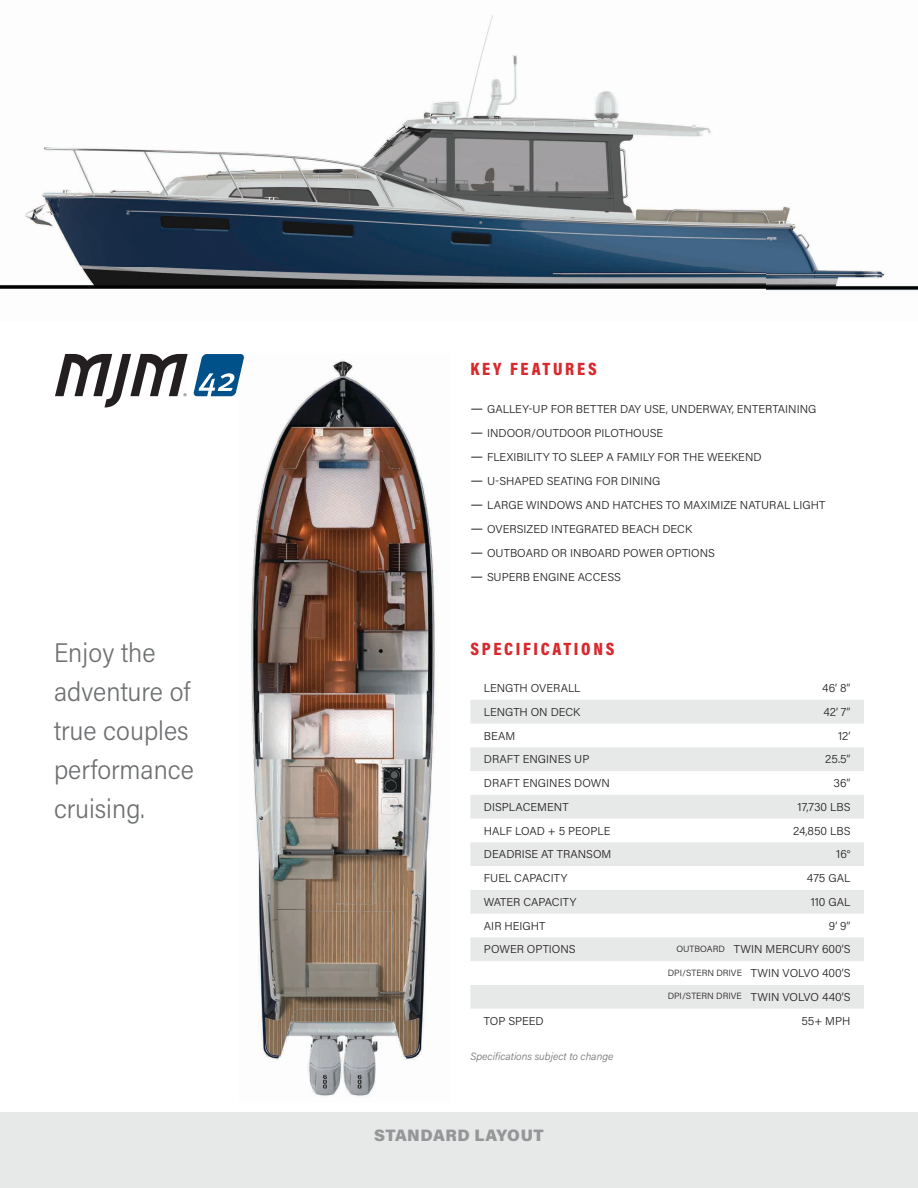
<style>
.page{position:relative;width:918px;height:1188px;background:#fff}
.page>*{position:absolute;margin:0;border:0;box-sizing:border-box;transform-origin:0 0}
.t1{font:300 27px/39px "Acumin Pro Semi Cond";color:#6d6f71}
.t2{font:900 18px "Acumin Pro Cond";letter-spacing:.15em;color:#d8292e}
.t3{font:900 16.5px "Acumin Pro";letter-spacing:.025em;color:#949698}
.t4{font:300 11.4px "Acumin Pro";color:#231f20}
.t5{font:italic 300 10.5px "Acumin Pro";color:#6d6f71}
.t6{font:300 9px "Acumin Pro";color:#231f20}
.s1{font-size:15px}
.s2{font-size:9px}
.s3{font-size:11.4px}
</style>
<div class="page">
<img style="left:0;top:15px;width:918px;height:276px">
<div style="left:0;top:1112px;width:918px;height:76px;background:#e7e8e8"></div>
<img style="left:251px;top:360px;width:184px;height:737px">
<svg style="left:55px;top:354px;width:189px;height:54px"></svg>
<svg style="left:470px;top:700px;width:394px;height:309px;fill:#e7e8e8"></svg>
<h1 class="t1" style="left:54px;top:632px;width:142px">Enjoy the adventure of true couples performance cruising.</h1>
<h2 class="t2" style="left:470px;top:357px;width:128px">KEY FEATURES</h2>
<p class="t4" style="left:470px;top:401px;width:348px"><span class="s1">—</span> GALLEY-UP FOR BETTER DAY USE, UNDERWAY, ENTERTAINING</p>
<p class="t4" style="left:470px;top:425px;width:194px"><span class="s1">—</span> INDOOR/OUTDOOR PILOTHOUSE</p>
<p class="t4" style="left:470px;top:449px;width:293px"><span class="s1">—</span> FLEXIBILITY TO SLEEP A FAMILY FOR THE WEEKEND</p>
<p class="t4" style="left:470px;top:473px;width:191px"><span class="s1">—</span> U-SHAPED SEATING FOR DINING</p>
<p class="t4" style="left:470px;top:497px;width:357px"><span class="s1">—</span> LARGE WINDOWS AND HATCHES TO MAXIMIZE NATURAL LIGHT</p>
<p class="t4" style="left:470px;top:521px;width:223px"><span class="s1">—</span> OVERSIZED INTEGRATED BEACH DECK</p>
<p class="t4" style="left:470px;top:545px;width:246px"><span class="s1">—</span> OUTBOARD OR INBOARD POWER OPTIONS</p>
<p class="t4" style="left:470px;top:569px;width:152px"><span class="s1">—</span> SUPERB ENGINE ACCESS</p>
<h2 class="t2" style="left:471px;top:637px;width:145px">SPECIFICATIONS</h2>
<p class="t4" style="left:484px;top:680px;width:98px">LENGTH OVERALL</p>
<p class="t4" style="left:822px;top:680px;width:30px">46’ 8”</p>
<p class="t4" style="left:484px;top:704px;width:98px">LENGTH ON DECK</p>
<p class="t4" style="left:823px;top:704px;width:29px">42’ 7”</p>
<p class="t4" style="left:484px;top:728px;width:33px">BEAM</p>
<p class="t4" style="left:838px;top:728px;width:14px">12’</p>
<p class="t4" style="left:484px;top:752px;width:107px">DRAFT ENGINES UP</p>
<p class="t4" style="left:825px;top:752px;width:27px">25.5”</p>
<p class="t4" style="left:484px;top:775px;width:128px">DRAFT ENGINES DOWN</p>
<p class="t4" style="left:834px;top:775px;width:18px">36”</p>
<p class="t4" style="left:484px;top:799px;width:86px">DISPLACEMENT</p>
<p class="t4" style="left:798px;top:799px;width:54px">17,730 LBS</p>
<p class="t4" style="left:484px;top:823px;width:128px">HALF LOAD + 5 PEOPLE</p>
<p class="t4" style="left:793px;top:823px;width:59px">24,850 LBS</p>
<p class="t4" style="left:484px;top:847px;width:129px">DEADRISE AT TRANSOM</p>
<p class="t4" style="left:836px;top:847px;width:16px">16°</p>
<p class="t4" style="left:484px;top:870px;width:85px">FUEL CAPACITY</p>
<p class="t4" style="left:807px;top:870px;width:45px">475 GAL</p>
<p class="t4" style="left:484px;top:894px;width:94px">WATER CAPACITY</p>
<p class="t4" style="left:811px;top:894px;width:41px">110 GAL</p>
<p class="t4" style="left:484px;top:918px;width:63px">AIR HEIGHT</p>
<p class="t4" style="left:829px;top:918px;width:23px">9’ 9”</p>
<p class="t4" style="left:484px;top:942px;width:93px">POWER OPTIONS</p>
<p class="t4" style="left:676px;top:942px;width:176px"><span class="s2">OUTBOARD</span> TWIN MERCURY 600’S</p>
<p class="t6" style="left:668px;top:966px;width:184px">DPI/STERN DRIVE <span class="s3">TWIN VOLVO 400’S</span></p>
<p class="t6" style="left:668px;top:990px;width:184px">DPI/STERN DRIVE <span class="s3">TWIN VOLVO 440’S</span></p>
<p class="t4" style="left:484px;top:1013px;width:61px">TOP SPEED</p>
<p class="t4" style="left:801px;top:1013px;width:51px">55+ MPH</p>
<p class="t5" style="left:471px;top:1049px;width:144px">Specifications subject to change</p>
<h3 class="t3" style="left:374px;top:1123px;width:171px">STANDARD LAYOUT</h3>
</div>
